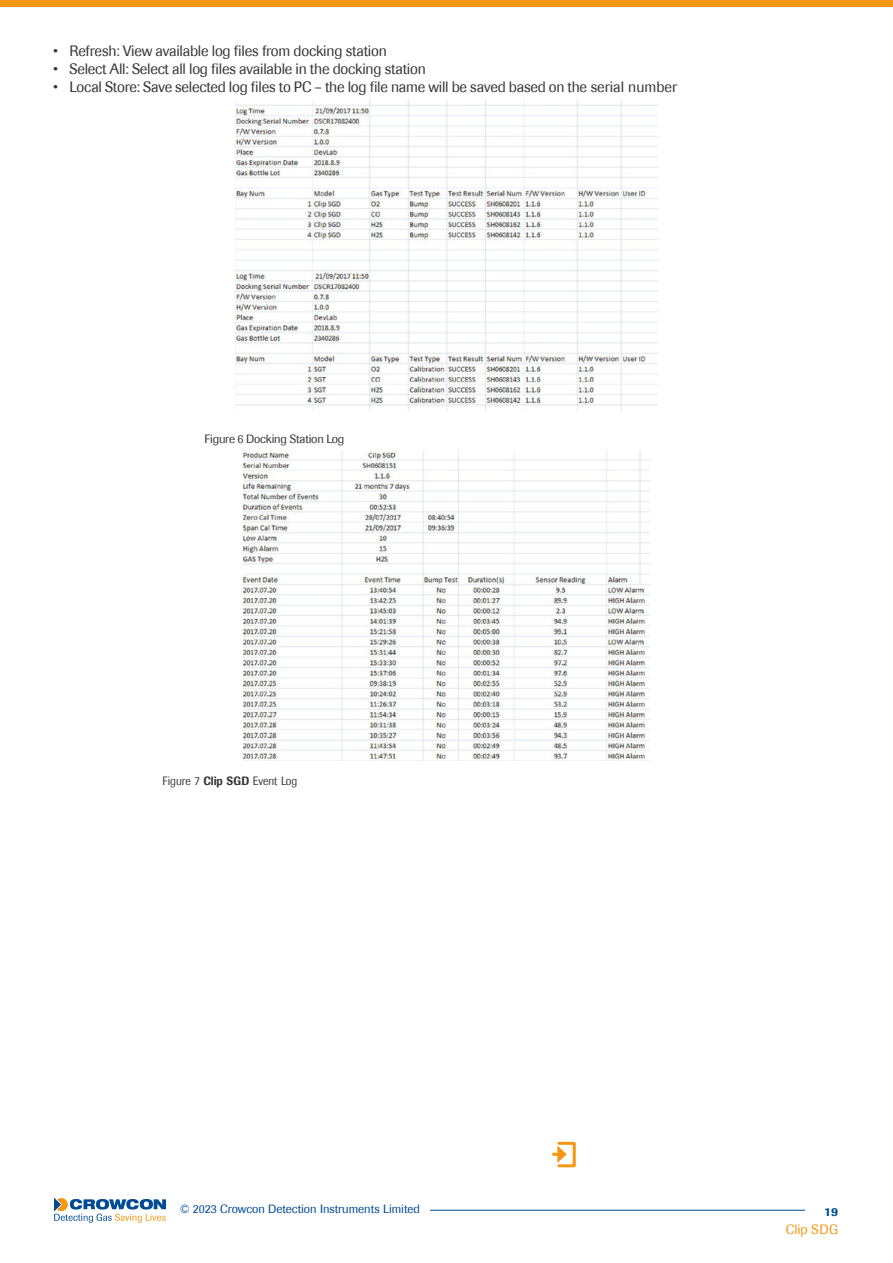
<style>
.page{position:relative;width:893px;height:1263px;background:#fff}
.page>*{position:absolute;margin:0;border:0;box-sizing:border-box;transform-origin:0 0}
.t1{font:15px "Imago";letter-spacing:-.015em;color:#373739}
.t2{font:13.5px "Imago";color:#f49712}
.t3{font:12px "Imago";color:#004b93}
.t4{font:12px "Imago";letter-spacing:-.015em;color:#373739}
.t5{font:12px "Imago";letter-spacing:-.015em;color:#373739;scale:.9 1}
.t6{font:500 12px "Imago";color:#004b93}
.s1{font-weight:500}
</style>
<div class="page">
<div style="left:0;top:0;width:893px;height:7px;background:#f49712"></div>
<hr style="left:430px;top:1210px;width:375px;height:1px;background:#004b93">
<div style="left:557px;top:1142px;width:19px;height:25px;border:3px solid #f49712"></div>
<svg style="left:552px;top:1145px;width:15px;height:18px"></svg>
<svg style="left:54px;top:1197px;width:112px;height:26px"></svg>
<img style="left:235px;top:100px;width:423px;height:310px">
<img style="left:244px;top:450px;width:405px;height:311px">
<p class="t1" style="left:53px;top:43px;width:335px">• Refresh: View available log files from docking station</p>
<p class="t1" style="left:53px;top:61px;width:374px">• Select All: Select all log files available in the docking station</p>
<p class="t1" style="left:53px;top:79px;width:625px">• Local Store: Save selected log files to PC – the log file name will be saved based on the serial number</p>
<p class="t4" style="left:205px;top:432px;width:141px">Figure 6 Docking Station Log</p>
<p class="t5" style="left:163px;top:774px;width:151px">Figure 7 <span class="s1">Clip SGD</span> Event Log</p>
<p class="t3" style="left:180px;top:1202px;width:242px">© 2023 Crowcon Detection Instruments Limited</p>
<p class="t6" style="left:824px;top:1204px;width:15px">19</p>
<p class="t2" style="left:786px;top:1222px;width:54px">Clip SDG</p>
</div>
